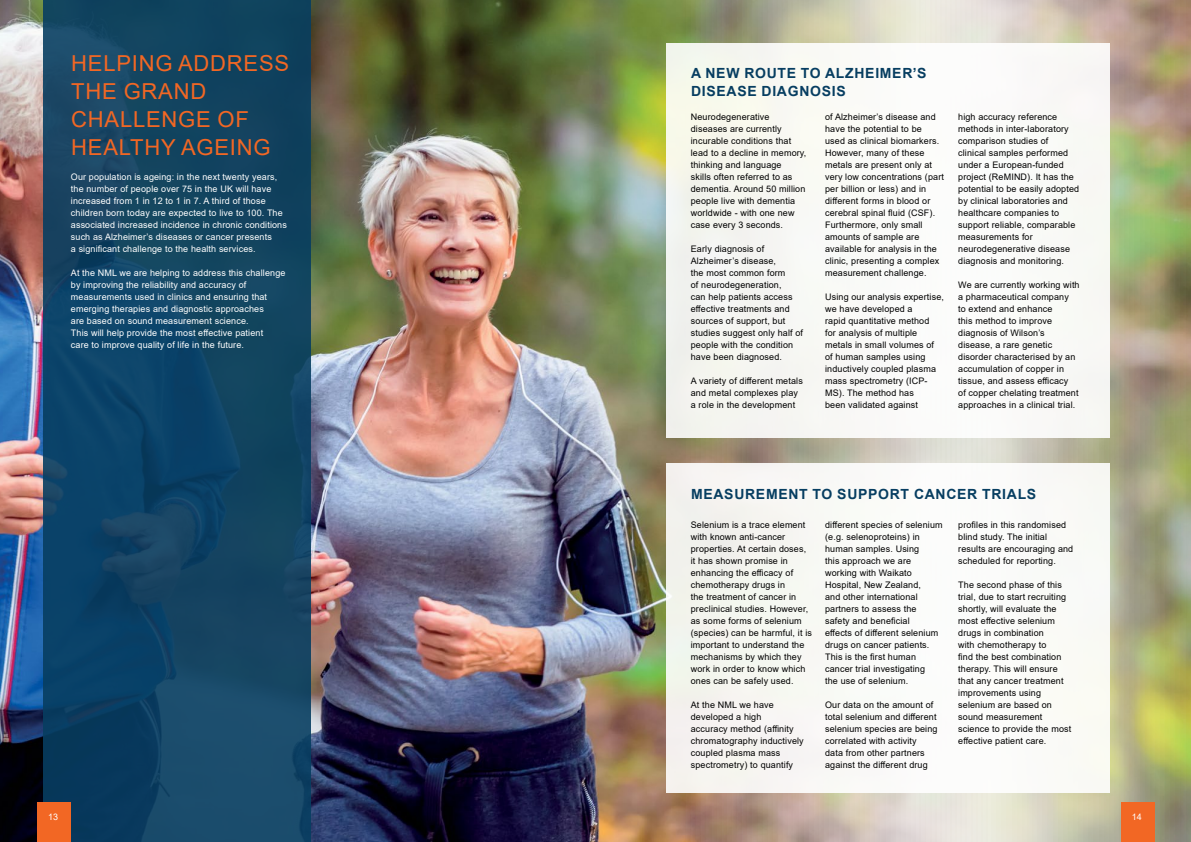
<style>
.page{position:relative;width:1191px;height:842px;background:#fff}
.page>*{position:absolute;margin:0;border:0;box-sizing:border-box;transform-origin:0 0}
.t1{font:22px/28px "Arial";letter-spacing:.035em;color:#f26724}
.t2{font:700 14px/18px "Arial";letter-spacing:.05em;color:#073e61}
.t3{font:9px/12px "Arial";letter-spacing:.015em;color:#000}
.t4{font:9px/12px "Arial";letter-spacing:.015em;color:#fff}
</style>
<div class="page">
<img style="left:992px;top:0;width:199px;height:842px">
<img style="left:0;top:0;width:992px;height:842px">
<div style="left:666px;top:463px;width:444px;height:329px;background:#f9faf6"></div>
<div style="left:43px;top:0;width:267px;height:842px;background:linear-gradient(to bottom,#134461,#104366)"></div>
<div style="left:666px;top:44px;width:444px;height:394px;background:#f9f9f6"></div>
<div style="left:37px;top:802px;width:34px;height:40px;background:#f26724"></div>
<div style="left:1121px;top:802px;width:33px;height:40px;background:#f26724"></div>
<h1 class="t1" style="left:71px;top:49px;width:219px">HELPING ADDRESS<br>THE GRAND<br>CHALLENGE OF<br>HEALTHY AGEING</h1>
<p class="t4" style="left:71px;top:171px;width:217px">Our population is ageing: in the next twenty years, the number of people over 75 in the UK will have increased from 1 in 12 to 1 in 7. A third of those children born today are expected to live to 100. The associated increased incidence in chronic conditions such as Alzheimer’s diseases or cancer presents<br>a significant challenge to the health services.</p>
<p class="t4" style="left:71px;top:267px;width:216px">At the NML we are helping to address this challenge by improving the reliability and accuracy of measurements used in clinics and ensuring that emerging therapies and diagnostic approaches<br>are based on sound measurement science.<br>This will help provide the most effective patient<br>care to improve quality of life in the future.</p>
<h2 class="t2" style="left:691px;top:64px;width:237px">A NEW ROUTE TO ALZHEIMER’S<br>DISEASE DIAGNOSIS</h2>
<p class="t3" style="left:691px;top:111px;width:117px">Neurodegenerative diseases are currently incurable conditions that lead to a decline in memory, thinking and language<br>skills often referred to as dementia. Around 50 million people live with dementia worldwide - with one new case every 3 seconds.</p>
<p class="t3" style="left:691px;top:243px;width:114px">Early diagnosis of<br>Alzheimer’s disease,<br>the most common form<br>of neurodegeneration,<br>can help patients access effective treatments and sources of support, but studies suggest only half of people with the condition have been diagnosed.</p>
<p class="t3" style="left:691px;top:375px;width:113px">A variety of different metals and metal complexes play a role in the development</p>
<p class="t3" style="left:825px;top:111px;width:120px">of Alzheimer’s disease and have the potential to be used as clinical biomarkers.<br>However, many of these metals are present only at very low concentrations (part per billion or less) and in different forms in blood or cerebral spinal fluid (CSF).<br>Furthermore, only small amounts of sample are available for analysis in the clinic, presenting a complex measurement challenge.</p>
<p class="t3" style="left:825px;top:291px;width:120px">Using our analysis expertise, we have developed a<br>rapid quantitative method<br>for analysis of multiple metals in small volumes of<br>of human samples using inductively coupled plasma mass spectrometry (ICP-<br>MS). The method has<br>been validated against</p>
<p class="t3" style="left:958px;top:111px;width:122px">high accuracy reference methods in inter-laboratory comparison studies of<br>clinical samples performed under a European-funded project (ReMIND). It has the potential to be easily adopted by clinical laboratories and healthcare companies to support reliable, comparable measurements for neurodegenerative disease diagnosis and monitoring.</p>
<p class="t3" style="left:958px;top:279px;width:123px">We are currently working with a pharmaceutical company<br>to extend and enhance<br>this method to improve diagnosis of Wilson’s disease, a rare genetic disorder characterised by an accumulation of copper in tissue, and assess efficacy<br>of copper chelating treatment approaches in a clinical trial.</p>
<h2 class="t2" style="left:691px;top:485px;width:347px">MEASUREMENT TO SUPPORT CANCER TRIALS</h2>
<p class="t3" style="left:691px;top:519px;width:123px">Selenium is a trace element with known anti-cancer properties. At certain doses, it has shown promise in enhancing the efficacy of chemotherapy drugs in<br>the treatment of cancer in preclinical studies. However, as some forms of selenium (species) can be harmful, it is important to understand the mechanisms by which they work in order to know which ones can be safely used.</p>
<p class="t3" style="left:691px;top:699px;width:114px">At the NML we have developed a high<br>accuracy method (affinity chromatography inductively coupled plasma mass spectrometry) to quantify</p>
<p class="t3" style="left:825px;top:519px;width:119px">different species of selenium (e.g. selenoproteins) in human samples. Using<br>this approach we are working with Waikato<br>Hospital, New Zealand,<br>and other international partners to assess the safety and beneficial<br>effects of different selenium drugs on cancer patients.<br>This is the first human cancer trial investigating<br>the use of selenium.</p>
<p class="t3" style="left:825px;top:699px;width:114px">Our data on the amount of total selenium and different selenium species are being correlated with activity<br>data from other partners against the different drug</p>
<p class="t3" style="left:958px;top:519px;width:117px">profiles in this randomised blind study. The initial results are encouraging and scheduled for reporting.</p>
<p class="t3" style="left:958px;top:579px;width:115px">The second phase of this trial, due to start recruiting shortly, will evaluate the most effective selenium drugs in combination<br>with chemotherapy to<br>find the best combination therapy. This will ensure that any cancer treatment improvements using selenium are based on sound measurement science to provide the most effective patient care.</p>
<p class="t4" style="left:48px;top:811px;width:12px">13</p>
<p class="t4" style="left:1132px;top:811px;width:12px">14</p>
</div>
